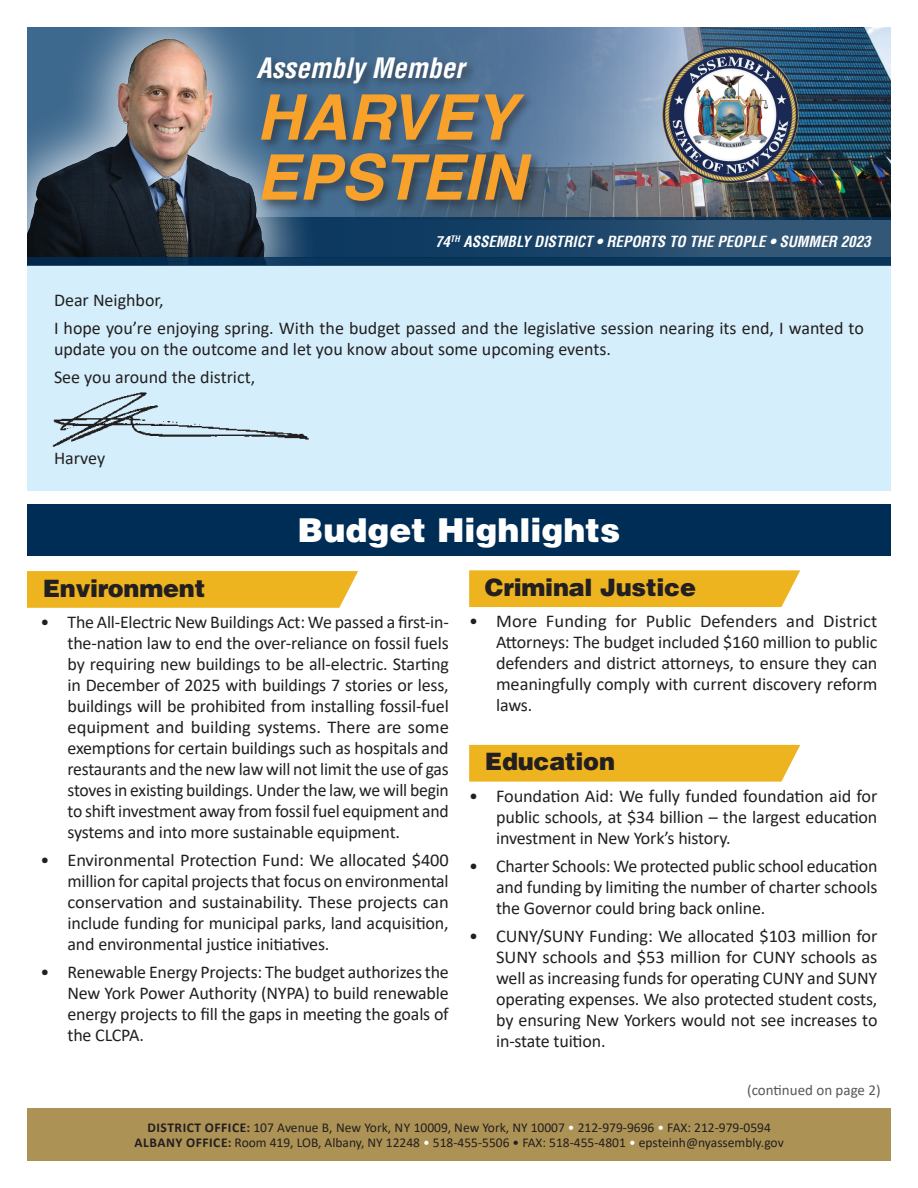
<style>
.page{position:relative;width:918px;height:1188px;background:#fff}
.page>*{position:absolute;margin:0;border:0;box-sizing:border-box;transform-origin:0 0}
.t1{font:italic 700 63px/60px "Helvetica";color:#f9a22b}
.Sub_Headings{font:900 33px "Helvetica";color:#fff}
.t2{font:italic 700 condensed 27.45px "Helvetica";color:#fff}
.Body_Times_Justifica{font:900 24px "Helvetica";letter-spacing:-.01em;color:#231f20}
.Body_Times_Justifica-2{font:18px/21px "Calibri";letter-spacing:-.01em;color:#231f20;text-align:justify}
.t3{font:italic 700 condensed 15px "Helvetica";color:#fff}
.Sub_Headings-2{font:15px "Calibri";color:#57585a}
.t4{font:13.5px "Calibri";color:#231f20}
.s1{font-weight:700}
.s2{color:#fff}
</style>
<div class="page">
<img style="left:321px;top:27px;width:570px;height:190px">
<svg style="left:321px;top:217px;width:570px;height:40px;background:#1f476a"></svg>
<div style="left:27px;top:1109px;width:864px;height:52px;background:#ad9255"></div>
<img style="left:662px;top:47px;width:137px;height:136px;border-radius:68px">
<img style="left:27px;top:27px;width:264px;height:230px">
<div style="left:255px;top:55px;width:288px;height:158px;background:#231f20;opacity:.5"></div>
<div style="left:27px;top:266px;width:864px;height:225px;background:#d4effb"></div>
<img style="left:52px;top:392px;width:257px;height:55px">
<svg style="left:27px;top:257px;width:864px;height:9px;background:#0c3559"></svg>
<div style="left:27px;top:504px;width:864px;height:52px;background:#002d55"></div>
<div style="left:469px;top:570px;width:331px;height:37px;background:#eeb41f"></div>
<svg style="left:27px;top:571px;width:331px;height:37px;background:#eeb626"></svg>
<div style="left:469px;top:745px;width:331px;height:37px;background:#eeb41f"></div>
<p class="t2" style="left:257px;top:55px;width:209px">Assembly Member</p>
<p class="t1" style="left:257px;top:92px;width:271px">HARVEY<br>EPSTEIN</p>
<p class="t3" style="left:435px;top:234px;width:437px">74<sup>TH</sup> ASSEMBLY DISTRICT • REPORTS TO THE PEOPLE • SUMMER 2023</p>
<p class="Body_Times_Justifica-2" style="left:54px;top:289px;width:111px">Dear Neighbor,</p>
<p class="Body_Times_Justifica-2" style="left:54px;top:317px;width:811px">I hope you’re enjoying spring. With the budget passed and the legislative session nearing its end, I wanted to update you on the outcome and let you know about some upcoming events.</p>
<p class="Body_Times_Justifica-2" style="left:54px;top:366px;width:203px">See you around the district,</p>
<p class="Body_Times_Justifica-2" style="left:54px;top:447px;width:53px">Harvey</p>
<p class="Sub_Headings" style="left:298px;top:515px;width:324px">Budget Highlights</p>
<p class="Body_Times_Justifica" style="left:43px;top:577px;width:164px">Environment</p>
<p class="Body_Times_Justifica" style="left:485px;top:576px;width:213px">Criminal Justice</p>
<p class="Body_Times_Justifica-2" style="left:68px;top:611px;width:383px;text-indent:-27px">• The All-Electric New Buildings Act: We passed a first-in&shy;the-nation law to end the over-reliance on fossil fuels by requiring new buildings to be all-electric. Starting in December of 2025 with buildings 7 stories or less, buildings will be prohibited from installing fossil-fuel equipment and building systems. There are some exemptions for certain buildings such as hospitals and restaurants and the new law will not limit the use of gas stoves in existing buildings. Under the law, we will begin to shift investment away from fossil fuel equipment and systems and into more sustainable equipment.</p>
<p class="Body_Times_Justifica-2" style="left:68px;top:849px;width:383px;text-indent:-27px">• Environmental Protection Fund: We allocated $400 million for capital projects that focus on environmental conservation and sustainability. These projects can include funding for municipal parks, land acquisition, and environmental justice initiatives.</p>
<p class="Body_Times_Justifica-2" style="left:68px;top:961px;width:383px;text-indent:-27px">• Renewable Energy Projects: The budget authorizes the New York Power Authority (NYPA) to build renewable energy projects to fill the gaps in meeting the goals of the CLCPA.</p>
<p class="Body_Times_Justifica-2" style="left:496px;top:610px;width:383px;text-indent:-27px">• More Funding for Public Defenders and District Attorneys: The budget included $160 million to public defenders and district attorneys, to ensure they can meaningfully comply with current discovery reform laws.</p>
<p class="Body_Times_Justifica" style="left:485px;top:751px;width:132px">Education</p>
<p class="Body_Times_Justifica-2" style="left:496px;top:785px;width:383px;text-indent:-27px">• Foundation Aid: We fully funded foundation aid for public schools, at $34 billion – the largest education investment in New York’s history.</p>
<p class="Body_Times_Justifica-2" style="left:496px;top:855px;width:383px;text-indent:-27px">• Charter Schools: We protected public school education and funding by limiting the number of charter schools the Governor could bring back online.</p>
<p class="Body_Times_Justifica-2" style="left:496px;top:925px;width:383px;text-indent:-27px">• CUNY/SUNY Funding: We allocated $103 million for SUNY schools and $53 million for CUNY schools as well as increasing funds for operating CUNY and SUNY operating expenses. We also protected student costs, by ensuring New Yorkers would not see increases to in-state tuition.</p>
<p class="Sub_Headings-2" style="left:747px;top:1080px;width:135px">(continued on page 2)</p>
<p class="t4" style="left:147px;top:1118px;width:625px"><span class="s1">DISTRICT OFFICE:</span> 107 Avenue B, New York, NY 10009, New York, NY 10007 <span class="s2">•</span> 212-979-9696 <span class="s2">•</span> FAX: 212-979-0594</p>
<p class="t4" style="left:134px;top:1133px;width:651px"><span class="s1">ALBANY OFFICE:</span> Room 419, LOB, Albany, NY 12248 <span class="s2">•</span> 518-455-5506 • FAX: 518-455-4801 <span class="s2">•</span> epsteinh@nyassembly.gov</p>
</div>
